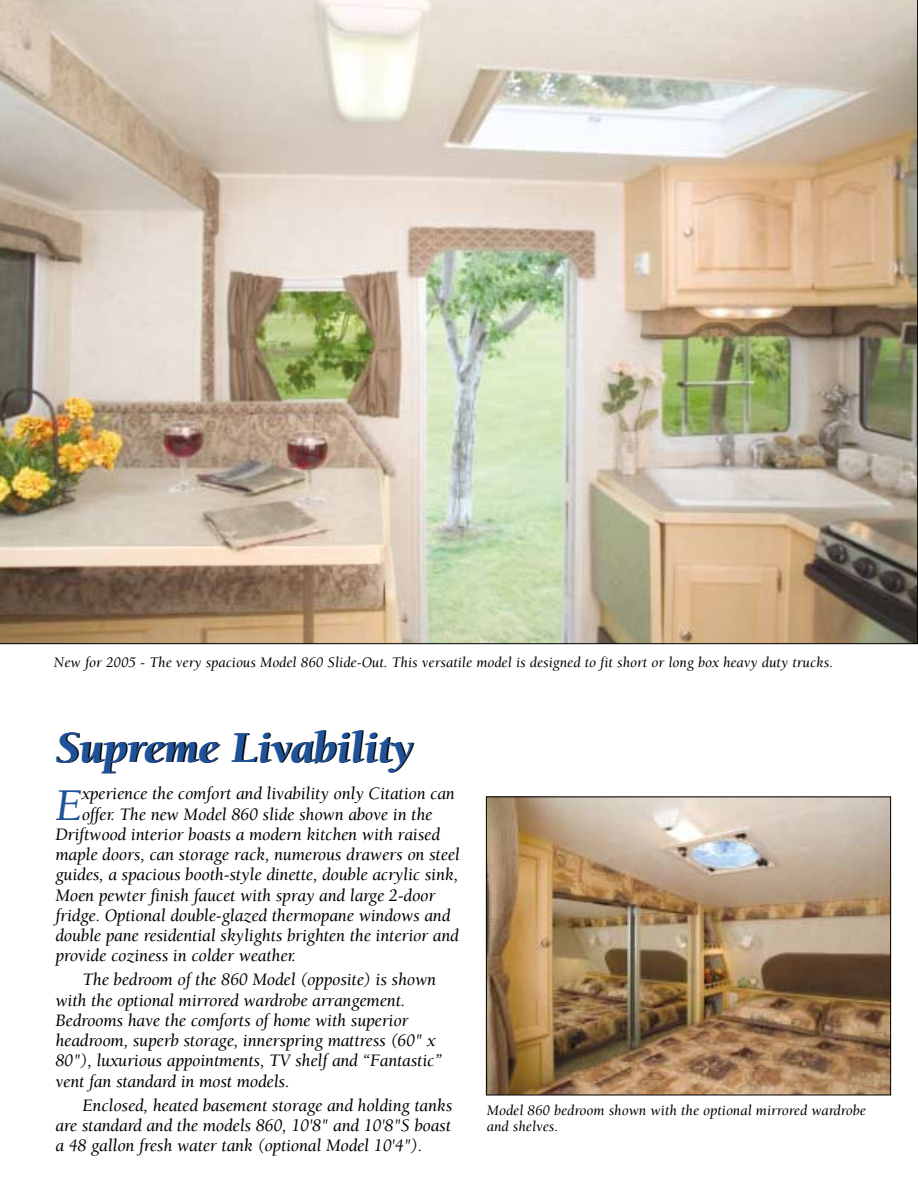
<style>
.page{position:relative;width:918px;height:1188px;background:#fff}
.page>*{position:absolute;margin:0;border:0;box-sizing:border-box;transform-origin:0 0}
.t1{font:italic 46.65px "Berkeley";color:#205299}
.t2{font:italic 900 45px "Berkeley";color:#000}
.t3{font:italic 18px/20.2px "Berkeley";letter-spacing:-.01em;color:#000}
.t4{font:italic 15px/15.8px "Berkeley";color:#000}
</style>
<div class="page">
<img style="left:488px;top:798px;width:401px;height:295px">
<div style="left:486px;top:796px;width:405px;height:299px;border:1px solid #000"></div>
<img style="left:0;top:0;width:918px;height:644px">
<p class="t4" style="left:54px;top:656px;width:781px">New for 2005 - The very spacious Model 860 Slide-Out. This versatile model is designed to fit short or long box heavy duty trucks.</p>
<h2 class="t2" style="left:57px;top:730px;width:359px">Supreme Livability</h2>
<h1 class="t1" style="left:55px;top:787px;width:28px">E</h1>
<p class="t3" style="left:82px;top:785px;width:375px">xperience the comfort and livability only Citation can</p>
<p class="t3" style="left:82px;top:805px;width:352px">offer. The new Model 860 slide shown above in the</p>
<p class="t3" style="left:55px;top:826px;width:386px">Driftwood interior boasts a modern kitchen with raised</p>
<p class="t3" style="left:55px;top:846px;width:406px">maple doors, can storage rack, numerous drawers on steel</p>
<p class="t3" style="left:55px;top:866px;width:404px">guides, a spacious booth-style dinette, double acrylic sink,</p>
<p class="t3" style="left:55px;top:886px;width:381px">Moen pewter finish faucet with spray and large 2-door</p>
<p class="t3" style="left:55px;top:907px;width:397px">fridge. Optional double-glazed thermopane windows and</p>
<p class="t3" style="left:55px;top:927px;width:405px">double pane residential skylights brighten the interior and</p>
<p class="t3" style="left:55px;top:947px;width:242px">provide coziness in colder weather.</p>
<p class="t3" style="left:55px;top:971px;width:388px;text-indent:27px">The bedroom of the 860 Model (opposite) is shown with the optional mirrored wardrobe arrangement.<br>Bedrooms have the comforts of home with superior headroom, superb storage, innerspring mattress (60" x 80"), luxurious appointments, TV shelf and “Fantastic” vent fan standard in most models.</p>
<p class="t3" style="left:55px;top:1096px;width:398px;text-align:justify;text-indent:27px">Enclosed, heated basement storage and holding tanks are standard and the models 860, 10'8" and 10'8"S boast a 48 gallon fresh water tank (optional Model 10'4").</p>
<p class="t4" style="left:487px;top:1104px;width:381px">Model 860 bedroom shown with the optional mirrored wardrobe and shelves.</p>
</div>
